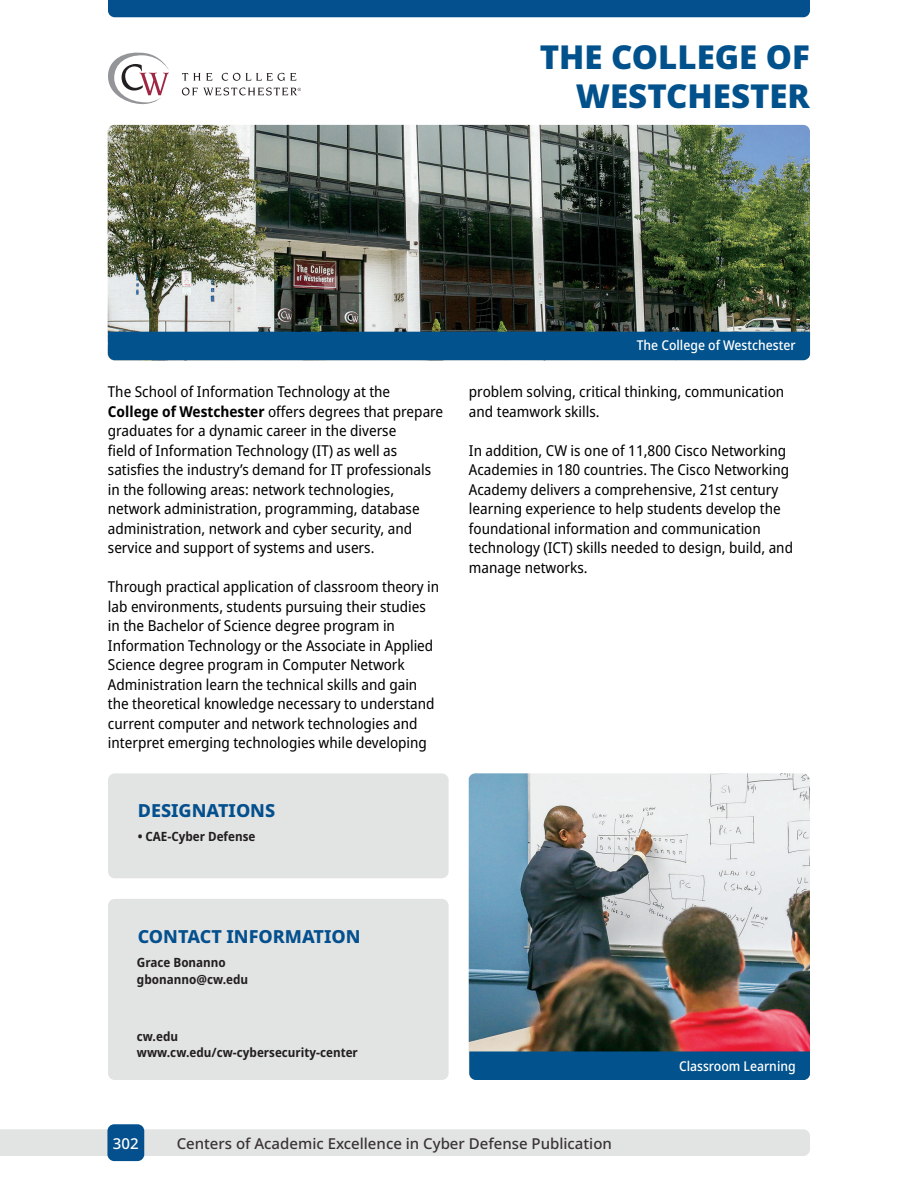
<style>
.page{position:relative;width:918px;height:1188px;background:#fff}
.page>*{position:absolute;margin:0;border:0;box-sizing:border-box;transform-origin:0 0}
.t1{font:900 33px/39.6px "Noto Sans";color:#01518c;text-align:right}
.t2{font:800 18px "Noto Sans";color:#04508e}
.t3{font:semi-condensed 15px/19.5px "Noto Sans";color:#000}
.t4{font:500 15px "Noto Sans";color:#393334}
.t5{font:500 15px "Noto Sans";color:#fff}
.t6{font:500 semi-condensed 13.5px "Noto Sans";color:#fff}
.t7{font:700 semi-condensed 12.75px/16.5px "Noto Sans";color:#231f20}
.s1{font-weight:700}
</style>
<div class="page">
<div style="left:0;top:1129px;width:810px;height:27px;background:#e2e3e3"></div>
<div style="left:107px;top:1124px;width:37px;height:37px;background:#04508e;border-radius:7px"></div>
<div style="left:108px;top:0;width:702px;height:17px;background:#04508e"></div>
<div style="left:108px;top:899px;width:341px;height:181px;background:#e2e3e3;border-radius:7px"></div>
<div style="left:108px;top:773px;width:341px;height:105px;background:#e2e3e3;border-radius:7px"></div>
<img style="left:108px;top:125px;width:702px;height:207px">
<div style="left:108px;top:332px;width:702px;height:28px;background:#01528d"></div>
<img style="left:469px;top:773px;width:341px;height:278px">
<div style="left:469px;top:1051px;width:341px;height:29px;background:#01528d"></div>
<svg style="left:108px;top:53px;width:61px;height:51px"></svg>
<svg style="left:182px;top:73px;width:30px;height:8px"></svg>
<svg style="left:222px;top:73px;width:74px;height:8px"></svg>
<svg style="left:182px;top:87px;width:119px;height:8px"></svg>
<h1 class="t1" style="left:540px;top:37px;width:272px">THE COLLEGE OF<br>WESTCHESTER</h1>
<p class="t3" style="left:108px;top:382px;width:337px">The School of Information Technology at the <span class="s1">College of Westchester</span> offers degrees that prepare graduates for a dynamic career in the diverse<br>field of Information Technology (IT) as well as satisfies the industry’s demand for IT professionals in the following areas: network technologies, network administration, programming, database administration, network and cyber security, and service and support of systems and users.</p>
<p class="t3" style="left:108px;top:577px;width:333px">Through practical application of classroom theory in lab environments, students pursuing their studies in the Bachelor of Science degree program in Information Technology or the Associate in Applied Science degree program in Computer Network Administration learn the technical skills and gain the theoretical knowledge necessary to understand current computer and network technologies and interpret emerging technologies while developing</p>
<p class="t2" style="left:138px;top:798px;width:139px">DESIGNATIONS</p>
<p class="t7" style="left:138px;top:828px;width:119px">• CAE-Cyber Defense</p>
<p class="t6" style="left:637px;top:336px;width:160px">The College of Westchester</p>
<p class="t3" style="left:469px;top:382px;width:317px">problem solving, critical thinking, communication and teamwork skills.</p>
<p class="t3" style="left:469px;top:441px;width:326px">In addition, CW is one of 11,800 Cisco Networking Academies in 180 countries. The Cisco Networking Academy delivers a comprehensive, 21st century learning experience to help students develop the foundational information and communication technology (ICT) skills needed to design, build, and manage networks.</p>
<p class="t2" style="left:138px;top:924px;width:224px">CONTACT INFORMATION</p>
<p class="t7" style="left:137px;top:955px;width:113px">Grace Bonanno gbonanno@cw.edu</p>
<p class="t7" style="left:137px;top:1028px;width:222px">cw.edu www.cw.edu/cw-cybersecurity-center</p>
<p class="t6" style="left:679px;top:1056px;width:118px">Classroom Learning</p>
<p class="t5" style="left:113px;top:1133px;width:27px">302</p>
<p class="t4" style="left:177px;top:1132px;width:437px">Centers of Academic Excellence in Cyber Defense Publication</p>
</div>
